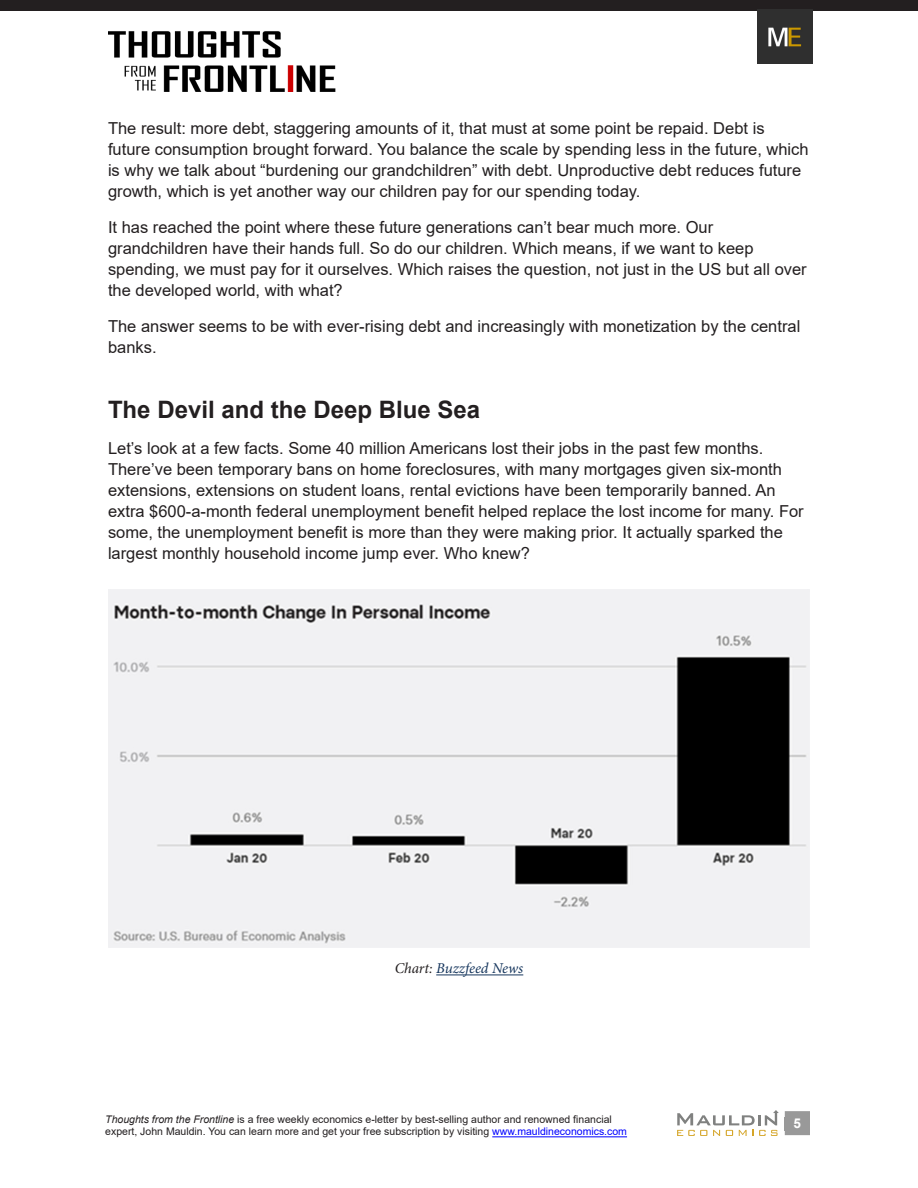
<style>
.page{position:relative;width:918px;height:1188px;background:#fff}
.page>*{position:absolute;margin:0;border:0;box-sizing:border-box;transform-origin:0 0}
.Heading{font:700 24px "Arial";color:#231f20}
.Body-Text{font:16.5px/21px "Arial";color:#231f20}
.PhotoCaption-39pica{font:italic 15px "Minion Pro";letter-spacing:-.005em;color:#16365d}
.t1{font:700 13.5px "Arial";color:#fff}
.t2{font:10.5px/12.6px "Arial";color:#231f20}
.s1{color:#231f20}
.s2{font-style:italic}
.s3{color:#00f}
</style>
<div class="page">
<div style="left:785px;top:1111px;width:25px;height:24px;background:#999"></div>
<hr style="left:492px;top:1136px;width:135px;height:1px;background:#00f">
<img style="left:108px;top:31px;width:228px;height:61px">
<div style="left:0;top:0;width:918px;height:11px;background:#231f20"></div>
<img style="left:758px;top:9px;width:55px;height:55px">
<svg style="left:677px;top:1110px;width:102px;height:26px"></svg>
<hr style="left:436px;top:975px;width:87px;height:1px;background:#16365d">
<img style="left:108px;top:589px;width:702px;height:359px">
<p class="Body-Text" style="left:108px;top:118px;width:702px">The result: more debt, staggering amounts of it, that must at some point be repaid. Debt is future consumption brought forward. You balance the scale by spending less in the future, which is why we talk about “burdening our grandchildren” with debt. Unproductive debt reduces future growth, which is yet another way our children pay for our spending today.</p>
<p class="Body-Text" style="left:108px;top:217px;width:700px">It has reached the point where these future generations can’t bear much more. Our grandchildren have their hands full. So do our children. Which means, if we want to keep spending, we must pay for it ourselves. Which raises the question, not just in the US but all over the developed world, with what?</p>
<p class="Body-Text" style="left:108px;top:316px;width:694px">The answer seems to be with ever-rising debt and increasingly with monetization by the central banks.</p>
<p class="Heading" style="left:108px;top:393px;width:374px">The Devil and the Deep Blue Sea</p>
<p class="Body-Text" style="left:108px;top:438px;width:697px">Let’s look at a few facts. Some 40 million Americans lost their jobs in the past few months.<br>There’ve been temporary bans on home foreclosures, with many mortgages given six-month extensions, extensions on student loans, rental evictions have been temporarily banned. An extra $600-a-month federal unemployment benefit helped replace the lost income for many. For some, the unemployment benefit is more than they were making prior. It actually sparked the largest monthly household income jump ever. Who knew?</p>
<p class="PhotoCaption-39pica" style="left:395px;top:958px;width:130px"><span class="s1">Chart:</span> Buzzfeed News</p>
<p class="t2" style="left:105px;top:1113px;width:523px"><span class="s2">Thoughts from the Frontline</span> is a free weekly economics e-letter by best-selling author and renowned financial expert, John Mauldin. You can learn more and get your free subscription by visiting <span class="s3">www.mauldineconomics.com</span></p>
<p class="t1" style="left:794px;top:1113px;width:9px">5</p>
</div>
